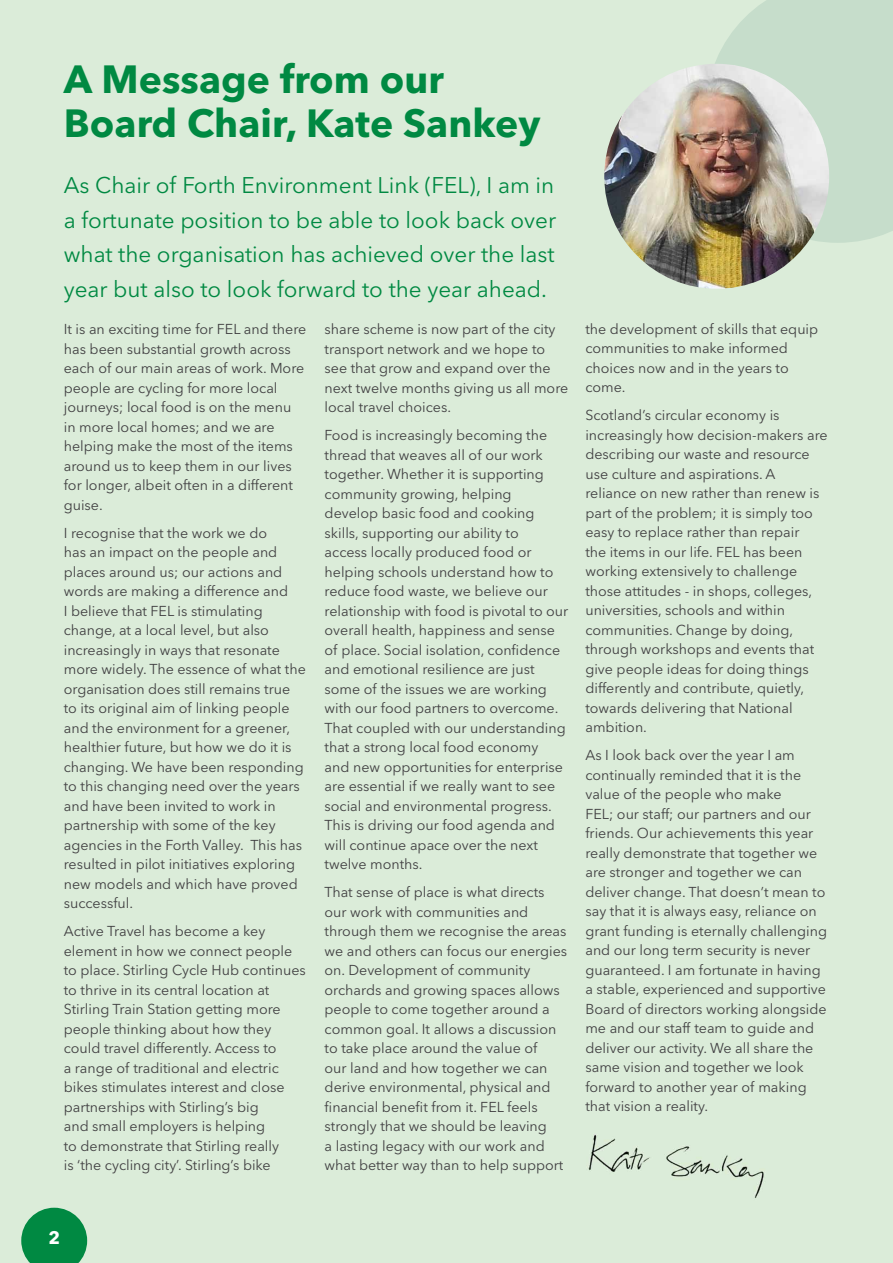
<style>
.page{position:relative;width:893px;height:1263px;background:#dbecd9}
.page>*{position:absolute;margin:0;border:0;box-sizing:border-box;transform-origin:0 0}
.t1{font:700 39px/43.5px "Avenir Next LT Pro";color:#008942}
.t2{font:22.5px/34.5px "Avenir Next LT Pro";color:#008942;text-align:justify}
.t3{font:700 18px "Avenir Next LT Pro";color:#fff}
.t4{font:14.25px/19.5px "Avenir Next LT Pro";color:#414042}
</style>
<div class="page">
<svg style="left:706px;top:0;width:187px;height:243px;background:#c7decc"></svg>
<img style="left:604px;top:64px;width:225px;height:225px;border-radius:112px">
<svg style="left:21px;top:1208px;width:66px;height:55px;background:#23985a"></svg>
<h1 class="t1" style="left:64px;top:57px;width:478px">A Message from our<br>Board Chair, Kate Sankey</h1>
<h2 class="t2" style="left:64px;top:168px;width:494px">As Chair of Forth Environment Link (FEL), I am in a fortunate position to be able to look back over what the organisation has achieved over the last year but also to look forward to the year ahead.</h2>
<p class="t4" style="left:64px;top:320px;width:244px">It is an exciting time for FEL and there has been substantial growth across each of our main areas of work. More people are cycling for more local journeys; local food is on the menu in more local homes; and we are helping make the most of the items around us to keep them in our lives for longer, albeit often in a different guise.</p>
<p class="t4" style="left:64px;top:523px;width:244px">I recognise that the work we do<br>has an impact on the people and places around us; our actions and words are making a difference and<br>I believe that FEL is stimulating change, at a local level, but also increasingly in ways that resonate more widely. The essence of what the organisation does still remains true to its original aim of linking people and the environment for a greener, healthier future, but how we do it is changing. We have been responding to this changing need over the years and have been invited to work in partnership with some of the key agencies in the Forth Valley. This has resulted in pilot initiatives exploring new models and which have proved successful.</p>
<p class="t4" style="left:64px;top:921px;width:244px">Active Travel has become a key element in how we connect people to place. Stirling Cycle Hub continues to thrive in its central location at Stirling Train Station getting more people thinking about how they could travel differently. Access to<br>a range of traditional and electric bikes stimulates interest and close partnerships with Stirling’s big<br>and small employers is helping<br>to demonstrate that Stirling really<br>is ‘the cycling city’. Stirling’s bike</p>
<p class="t4" style="left:325px;top:319px;width:245px">share scheme is now part of the city transport network and we hope to see that grow and expand over the next twelve months giving us all more local travel choices.</p>
<p class="t4" style="left:325px;top:425px;width:245px">Food is increasingly becoming the thread that weaves all of our work together. Whether it is supporting community growing, helping develop basic food and cooking skills, supporting our ability to<br>access locally produced food or helping schools understand how to reduce food waste, we believe our relationship with food is pivotal to our overall health, happiness and sense of place. Social isolation, confidence and emotional resilience are just some of the issues we are working with our food partners to overcome.<br>That coupled with our understanding that a strong local food economy<br>and new opportunities for enterprise are essential if we really want to see social and environmental progress.<br>This is driving our food agenda and will continue apace over the next twelve months.</p>
<p class="t4" style="left:325px;top:882px;width:244px">That sense of place is what directs our work with communities and through them we recognise the areas we and others can focus our energies on. Development of community orchards and growing spaces allows people to come together around a common goal. It allows a discussion to take place around the value of<br>our land and how together we can derive environmental, physical and financial benefit from it. FEL feels strongly that we should be leaving<br>a lasting legacy with our work and what better way than to help support</p>
<p class="t4" style="left:585px;top:319px;width:234px">the development of skills that equip communities to make informed choices now and in the years to come.</p>
<p class="t4" style="left:585px;top:406px;width:244px">Scotland’s circular economy is increasingly how decision-makers are describing our waste and resource use culture and aspirations. A reliance on new rather than renew is part of the problem; it is simply too easy to replace rather than repair<br>the items in our life. FEL has been working extensively to challenge those attitudes - in shops, colleges, universities, schools and within communities. Change by doing, through workshops and events that give people ideas for doing things differently and contribute, quietly, towards delivering that National ambition.</p>
<p class="t4" style="left:585px;top:745px;width:243px">As I look back over the year I am continually reminded that it is the value of the people who make<br>FEL; our staff; our partners and our friends. Our achievements this year really demonstrate that together we are stronger and together we can deliver change. That doesn’t mean to say that it is always easy, reliance on grant funding is eternally challenging and our long term security is never guaranteed. I am fortunate in having a stable, experienced and supportive Board of directors working alongside me and our staff team to guide and deliver our activity. We all share the same vision and together we look forward to another year of making that vision a reality.</p>
<p class="t3" style="left:48px;top:1226px;width:13px">2</p>
</div>
